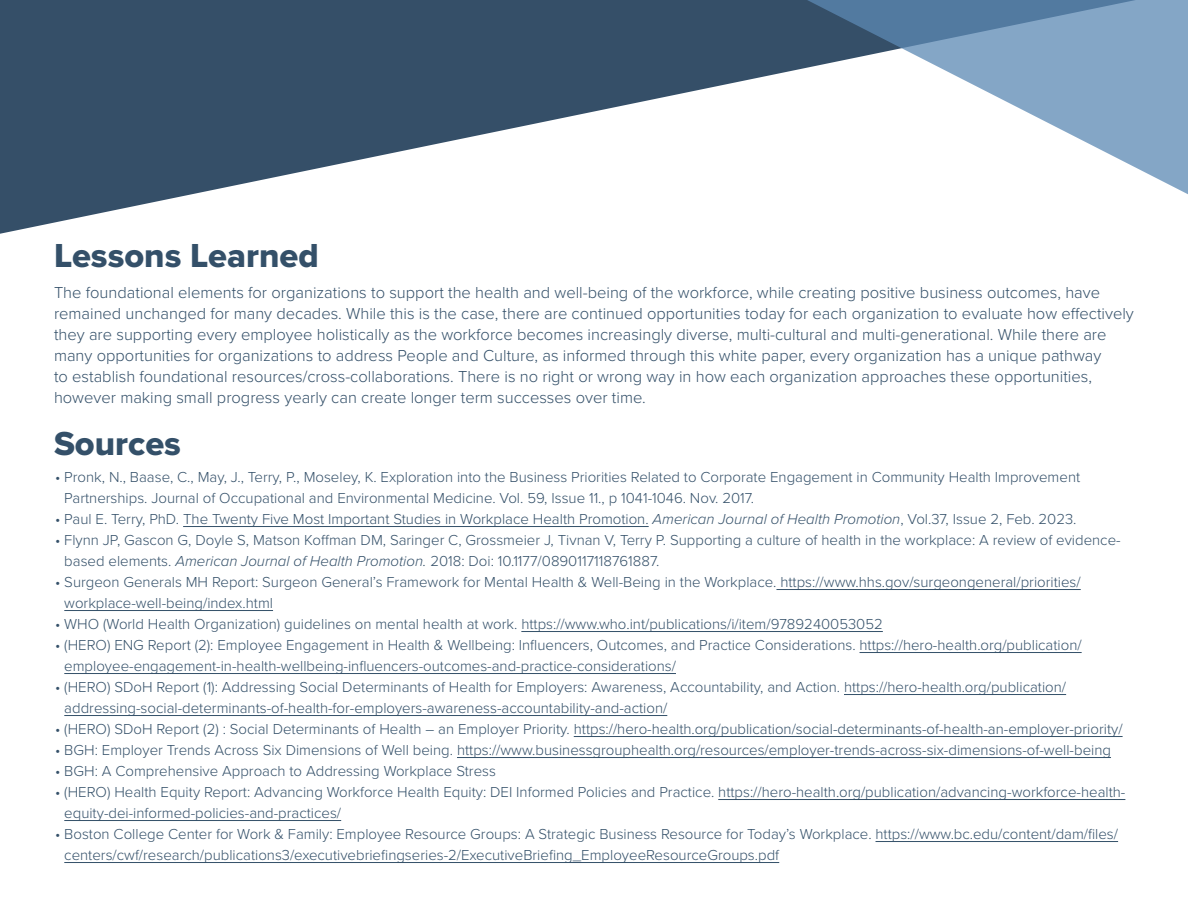
<style>
.page{position:relative;width:1188px;height:918px;background:#fff}
.page>*{position:absolute;margin:0;border:0;box-sizing:border-box;transform-origin:0 0}
.t1{font:34.5px "Proxima Nova Extrabld";color:#345069}
.t2{font:300 16.5px/21px "Proxima Nova";color:#345069}
.t3{font:300 15px/21px "Proxima Nova";color:#345069}
.s1{font-style:italic}
</style>
<div class="page">
<hr style="left:183px;top:526px;width:466px;height:1px;background:#345069">
<hr style="left:776px;top:589px;width:305px;height:1px;background:#345069">
<hr style="left:64px;top:610px;width:209px;height:1px;background:#345069">
<hr style="left:521px;top:631px;width:362px;height:1px;background:#345069">
<hr style="left:860px;top:652px;width:222px;height:1px;background:#345069">
<hr style="left:64px;top:673px;width:612px;height:1px;background:#345069">
<hr style="left:844px;top:694px;width:222px;height:1px;background:#345069">
<hr style="left:64px;top:715px;width:603px;height:1px;background:#345069">
<hr style="left:574px;top:736px;width:549px;height:1px;background:#345069">
<hr style="left:457px;top:757px;width:654px;height:1px;background:#345069">
<hr style="left:718px;top:799px;width:407px;height:1px;background:#345069">
<hr style="left:64px;top:820px;width:277px;height:1px;background:#345069">
<hr style="left:876px;top:841px;width:242px;height:1px;background:#345069">
<hr style="left:64px;top:862px;width:715px;height:1px;background:#345069">
<svg style="left:0;top:0;width:781px;height:234px;fill:#354f68"></svg>
<svg style="left:781px;top:0;width:407px;height:194px"></svg>
<h1 class="t1" style="left:54px;top:230px;width:266px">Lessons Learned</h1>
<p class="t2" style="left:54px;top:281px;width:1081px">The foundational elements for organizations to support the health and well-being of the workforce, while creating positive business outcomes, have remained unchanged for many decades. While this is the case, there are continued opportunities today for each organization to evaluate how effectively they are supporting every employee holistically as the workforce becomes increasingly diverse, multi-cultural and multi-generational. While there are many opportunities for organizations to address People and Culture, as informed through this white paper, every organization has a unique pathway<br>to establish foundational resources/cross-collaborations. There is no right or wrong way in how each organization approaches these opportunities, however making small progress yearly can create longer term successes over time.</p>
<h1 class="t1" style="left:54px;top:418px;width:128px">Sources</h1>
<p class="t3" style="left:64px;top:466px;width:1017px;text-indent:-9px">• Pronk, N., Baase, C., May, J., Terry, P., Moseley, K. Exploration into the Business Priorities Related to Corporate Engagement in Community Health Improvement<br>Partnerships. Journal of Occupational and Environmental Medicine. Vol. 59, Issue 11., p 1041-1046. Nov. 2017.</p>
<p class="t3" style="left:55px;top:508px;width:1023px">• Paul E. Terry, PhD. The Twenty Five Most Important Studies in Workplace Health Promotion. <span class="s1">American Journal of Health Promotion</span>, Vol.37, Issue 2, Feb. 2023.</p>
<p class="t3" style="left:64px;top:529px;width:1058px;text-indent:-9px">• Flynn JP, Gascon G, Doyle S, Matson Koffman DM, Saringer C, Grossmeier J, Tivnan V, Terry P. Supporting a culture of health in the workplace: A review of evidence&shy;based elements. <span class="s1">American Journal of Health Promotion.</span> 2018: Doi: 10.1177/0890117118761887.</p>
<p class="t3" style="left:64px;top:571px;width:1018px;text-indent:-9px">• Surgeon Generals MH Report: Surgeon General’s Framework for Mental Health &amp; Well-Being in the Workplace. https://www.hhs.gov/surgeongeneral/priorities/ workplace-well-being/index.html</p>
<p class="t3" style="left:55px;top:613px;width:829px">• WHO (World Health Organization) guidelines on mental health at work. https://www.who.int/publications/i/item/9789240053052</p>
<p class="t3" style="left:64px;top:634px;width:1019px;text-indent:-9px">• (HERO) ENG Report (2): Employee Engagement in Health &amp; Wellbeing: Influencers, Outcomes, and Practice Considerations. https://hero-health.org/publication/ employee-engagement-in-health-wellbeing-influencers-outcomes-and-practice-considerations/</p>
<p class="t3" style="left:64px;top:676px;width:1003px;text-indent:-9px">• (HERO) SDoH Report (1): Addressing Social Determinants of Health for Employers: Awareness, Accountability, and Action. https://hero-health.org/publication/ addressing-social-determinants-of-health-for-employers-awareness-accountability-and-action/</p>
<p class="t3" style="left:55px;top:718px;width:1069px">• (HERO) SDoH Report (2) : Social Determinants of Health – an Employer Priority. https://hero-health.org/publication/social-determinants-of-health-an-employer-priority/</p>
<p class="t3" style="left:55px;top:739px;width:1057px">• BGH: Employer Trends Across Six Dimensions of Well being. https://www.businessgrouphealth.org/resources/employer-trends-across-six-dimensions-of-well-being</p>
<p class="t3" style="left:55px;top:760px;width:442px">• BGH: A Comprehensive Approach to Addressing Workplace Stress</p>
<p class="t3" style="left:64px;top:781px;width:1063px;text-indent:-9px">• (HERO) Health Equity Report: Advancing Workforce Health Equity: DEI Informed Policies and Practice. https://hero-health.org/publication/advancing-workforce-health&shy;equity-dei-informed-policies-and-practices/</p>
<p class="t3" style="left:64px;top:823px;width:1055px;text-indent:-9px">• Boston College Center for Work &amp; Family: Employee Resource Groups: A Strategic Business Resource for Today’s Workplace. https://www.bc.edu/content/dam/files/ centers/cwf/research/publications3/executivebriefingseries-2/ExecutiveBriefing_EmployeeResourceGroups.pdf</p>
</div>
